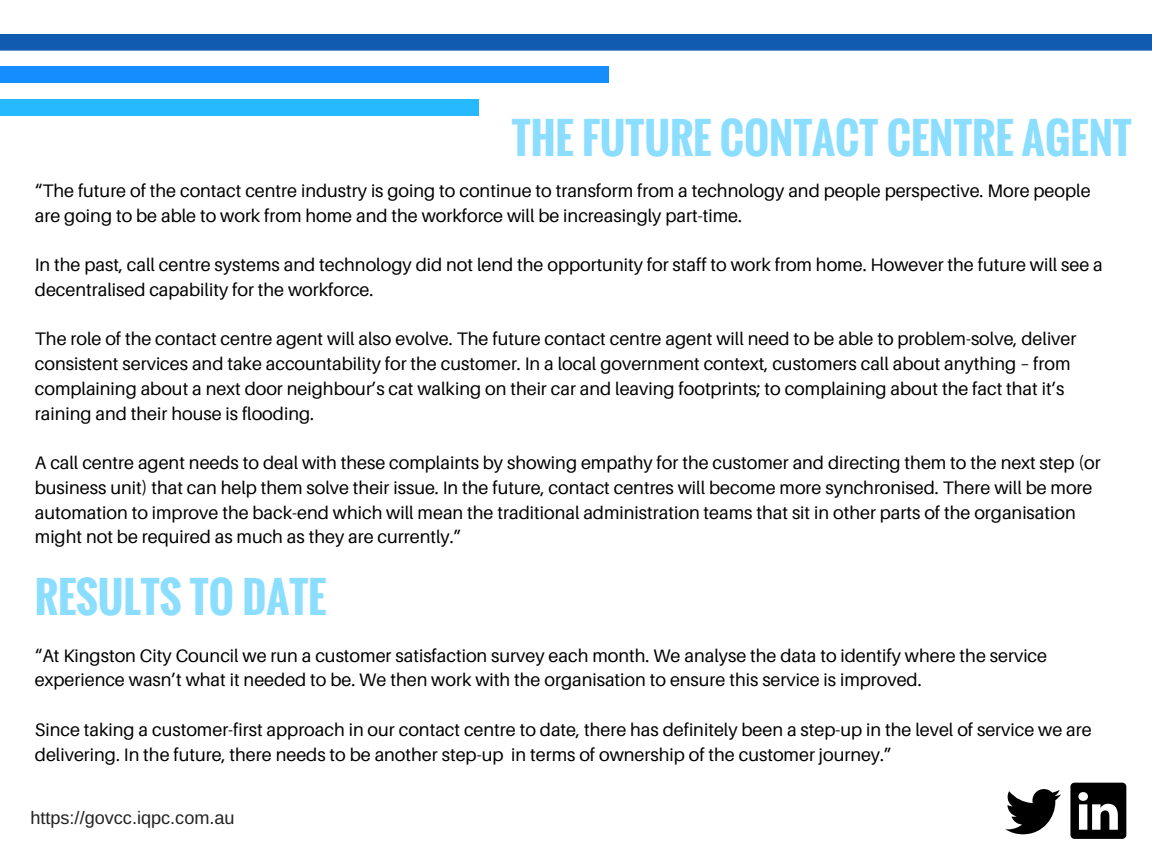
<style>
.page{position:relative;width:1152px;height:864px;background:#fff}
.page>*{position:absolute;margin:0;border:0;box-sizing:border-box;transform-origin:0 0}
.t1{font:700 42.3px "Oswald";color:#8bdeff}
.t2{font:18.15px/24.8px "Aileron";color:#000}
.t3{font:18.15px "Arimo";color:#222}
</style>
<div class="page">
<div style="left:0;top:34px;width:1152px;height:17px;background:#115cb1"></div>
<div style="left:0;top:66px;width:609px;height:17px;background:#158dfd"></div>
<div style="left:0;top:99px;width:479px;height:17px;background:#27b9fd"></div>
<svg style="left:1005px;top:789px;width:56px;height:45px"></svg>
<svg style="left:1070px;top:783px;width:56px;height:56px"></svg>
<h1 class="t1" style="left:512px;top:105px;width:621px">THE FUTURE CONTACT CENTRE AGENT</h1>
<p class="t2" style="left:35px;top:178px;width:1057px">“The future of the contact centre industry is going to continue to transform from a technology and people perspective. More people are going to be able to work from home and the workforce will be increasingly part-time.</p>
<p class="t2" style="left:35px;top:252px;width:1070px">In the past, call centre systems and technology did not lend the opportunity for staff to work from home. However the future will see a decentralised capability for the workforce.</p>
<p class="t2" style="left:35px;top:326px;width:1043px">The role of the contact centre agent will also evolve. The future contact centre agent will need to be able to problem-solve, deliver consistent services and take accountability for the customer. In a local government context, customers call about anything – from complaining about a next door neighbour’s cat walking on their car and leaving footprints; to complaining about the fact that it’s raining and their house is flooding.</p>
<p class="t2" style="left:35px;top:450px;width:1067px">A call centre agent needs to deal with these complaints by showing empathy for the customer and directing them to the next step (or business unit) that can help them solve their issue. In the future, contact centres will become more synchronised. There will be more automation to improve the back-end which will mean the traditional administration teams that sit in other parts of the organisation might not be required as much as they are currently.”</p>
<h1 class="t1" style="left:35px;top:564px;width:293px">RESULTS TO DATE</h1>
<p class="t2" style="left:35px;top:642px;width:1014px">“At Kingston City Council we run a customer satisfaction survey each month. We analyse the data to identify where the service experience wasn’t what it needed to be. We then work with the organisation to ensure this service is improved.</p>
<p class="t2" style="left:35px;top:717px;width:1058px">Since taking a customer-first approach in our contact centre to date, there has definitely been a step-up in the level of service we are delivering. In the future, there needs to be another step-up in terms of ownership of the customer journey.”</p>
<p class="t3" style="left:30px;top:807px;width:206px">https://govcc.iqpc.com.au</p>
</div>
